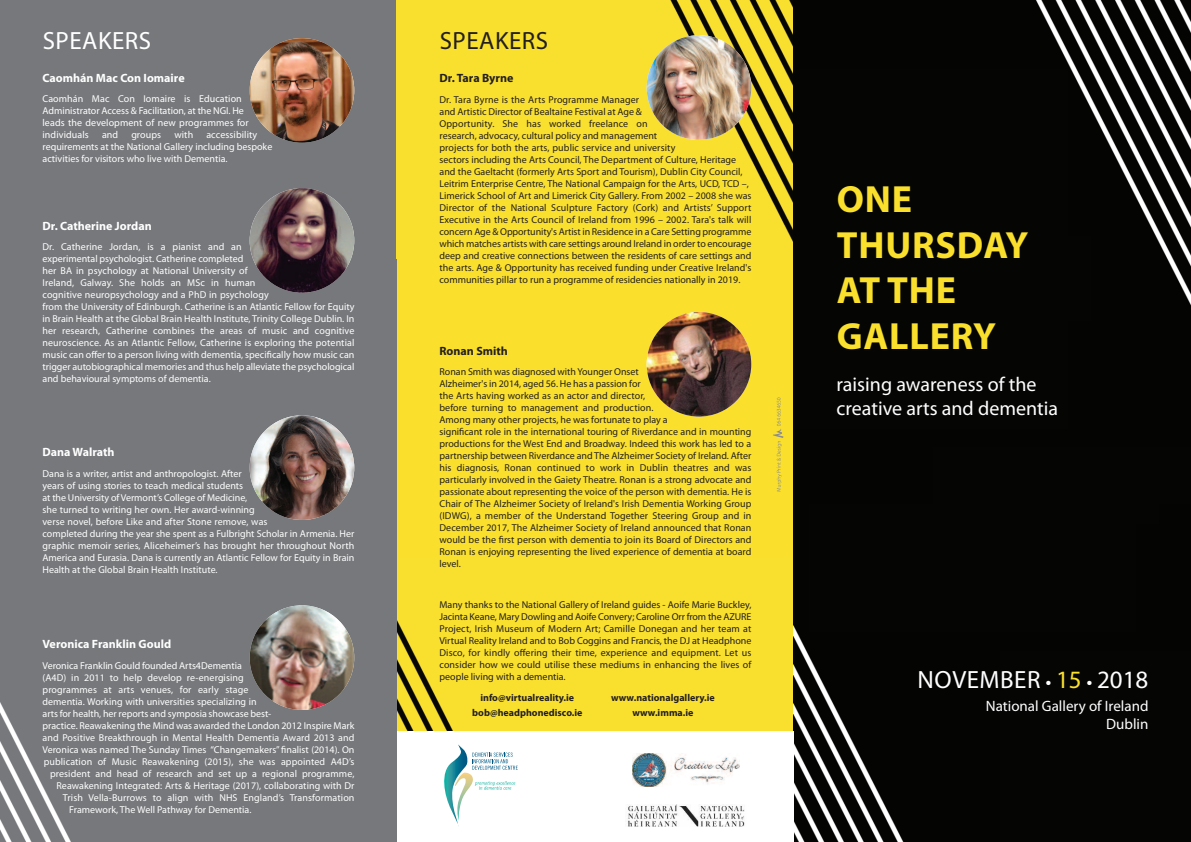
<style>
.page{position:relative;width:1191px;height:842px;background:#fff}
.page>*{position:absolute;margin:0;border:0;box-sizing:border-box;transform-origin:0 0}
.t1{font:700 38px/45.6px "Myriad Pro";letter-spacing:.02em;color:#fae02c}
.t2{font:25px "Myriad Pro";letter-spacing:.02em;color:#fff}
.t3{font:25px "Myriad Pro";color:#fff}
.t4{font:25px "Myriad Pro";letter-spacing:.02em;color:#231f20}
.t5{font:20px/24px "Myriad Pro";color:#fff}
.t6{font:15px/18px "Myriad Pro";color:#fff;text-align:right}
.t7{font:700 12px "Myriad Pro";color:#fff}
.t8{font:700 12px "Myriad Pro";color:#231f20}
.t9{font:10px/12px "Myriad Pro";color:#231f20}
.t10{font:10px/12px "Myriad Pro";color:#fff}
.t11{font:700 10px/15px "Myriad Pro";color:#231f20;text-align:center}
.s1{color:#fae02c}
</style>
<div class="page">
<div style="left:0;top:0;width:397px;height:619px;background:#76787b"></div>
<div style="left:397px;top:187px;width:397px;height:459px;background:#fae02c"></div>
<img style="left:397px;top:558px;width:397px;height:173px">
<div style="left:0;top:605px;width:397px;height:237px;background:#76787b"></div>
<div style="left:397px;top:0;width:397px;height:259px;background:#fae02e"></div>
<div style="left:794px;top:0;width:397px;height:504px;background:#050504"></div>
<img style="left:773px;top:397px;width:11px;height:95px">
<div style="left:794px;top:504px;width:397px;height:338px;background:#050504"></div>
<img style="left:646px;top:35px;width:105px;height:105px;border-radius:50%">
<img style="left:646px;top:312px;width:105px;height:105px;border-radius:50%">
<svg style="left:444px;top:744px;width:74px;height:82px"></svg>
<img style="left:632px;top:753px;width:107px;height:34px">
<img style="left:628px;top:805px;width:117px;height:22px">
<img style="left:250px;top:605px;width:104px;height:105px;border-radius:50%">
<img style="left:250px;top:38px;width:104px;height:105px;border-radius:50%">
<img style="left:250px;top:188px;width:104px;height:105px;border-radius:50%">
<img style="left:250px;top:415px;width:104px;height:105px;border-radius:50%">
<h2 class="t2" style="left:43px;top:31px;width:110px">SPEAKERS</h2>
<p class="t7" style="left:43px;top:73px;width:144px">Caomhán Mac Con Iomaire</p>
<p class="t10" style="left:43px;top:94px;width:208px">Caomhán Mac Con Iomaire is Education Administrator Access &amp; Facilitation, at the NGI. He leads the development of new programmes for individuals</p>
<p class="t10" style="left:43px;top:130px;width:231px;text-indent:164px">accessibility requirements at the National Gallery including bespoke activities for visitors who live with Dementia.</p>
<p class="t10" style="left:102px;top:130px;width:18px">and</p>
<p class="t10" style="left:131px;top:130px;width:31px">groups</p>
<p class="t10" style="left:174px;top:130px;width:20px">with</p>
<p class="t7" style="left:43px;top:221px;width:111px">Dr. Catherine Jordan</p>
<p class="t10" style="left:43px;top:242px;width:313px">Dr. Catherine Jordan, is a pianist and an<br>experimental psychologist. Catherine completed<br>her BA in psychology at National University of<br>Ireland, Galway. She holds an MSc in human<br>cognitive neuropsychology and a PhD in psychology<br>from the University of Edinburgh. Catherine is an Atlantic Fellow for Equity in Brain Health at the Global Brain Health Institute, Trinity College Dublin. In her research, Catherine combines the areas of music and cognitive neuroscience. As an Atlantic Fellow, Catherine is exploring the potential music can offer to a person living with dementia, specifically how music can trigger autobiographical memories and thus help alleviate the psychological and behavioural symptoms of dementia.</p>
<p class="t7" style="left:43px;top:447px;width:73px">Dana Walrath</p>
<p class="t10" style="left:43px;top:468px;width:313px">Dana is a writer, artist and anthropologist. After<br>years of using stories to teach medical students<br>at the University of Vermont’s College of Medicine,<br>she turned to writing her own. Her award-winning<br>verse novel, before Like and after Stone remove, was<br>completed during the year she spent as a Fulbright Scholar in Armenia. Her graphic memoir series, Aliceheimer’s has brought her throughout North America and Eurasia. Dana is currently an Atlantic Fellow for Equity in Brain Health at the Global Brain Health Institute.</p>
<p class="t7" style="left:43px;top:640px;width:130px">Veronica Franklin Gould</p>
<p class="t10" style="left:43px;top:660px;width:201px">Veronica Franklin Gould founded Arts4Dementia</p>
<p class="t10" style="left:43px;top:672px;width:203px">(A4D) in 2011 to help develop re-energising</p>
<p class="t10" style="left:43px;top:684px;width:207px">programmes at arts venues, for early stage</p>
<p class="t10" style="left:43px;top:696px;width:216px">dementia. Working with universities specializing in</p>
<p class="t10" style="left:43px;top:708px;width:230px">arts for health, her reports and symposia showcase best-</p>
<p class="t10" style="left:43px;top:720px;width:313px">practice. Reawakening the Mind was awarded the London 2012 Inspire Mark</p>
<p class="t10" style="left:43px;top:732px;width:313px">and Positive Breakthrough in Mental Health Dementia Award 2013 and</p>
<p class="t10" style="left:43px;top:744px;width:313px">Veronica was named The Sunday Times “Changemakers” finalist (2014). On</p>
<p class="t10" style="left:44px;top:756px;width:312px">publication of Music Reawakening (2015), she was appointed A4D’s</p>
<p class="t10" style="left:50px;top:768px;width:306px">president and head of research and set up a regional programme,</p>
<p class="t10" style="left:56px;top:780px;width:299px">Reawakening Integrated: Arts &amp; Heritage (2017), collaborating with Dr</p>
<p class="t10" style="left:63px;top:792px;width:293px">Trish Vella-Burrows to align with NHS England’s Transformation</p>
<p class="t10" style="left:69px;top:804px;width:184px">Framework, The Well Pathway for Dementia.</p>
<h2 class="t4" style="left:440px;top:31px;width:110px">SPEAKERS</h2>
<p class="t8" style="left:439px;top:73px;width:75px">Dr. Tara Byrne</p>
<p class="t9" style="left:439px;top:94px;width:313px">Dr. Tara Byrne is the Arts Programme Manager<br>and Artistic Director of Bealtaine Festival at Age &amp;<br>Opportunity. She has worked freelance on<br>research, advocacy, cultural policy and management<br>projects for both the arts, public service and university<br>sectors including the Arts Council, The Department of Culture, Heritage and the Gaeltacht (formerly Arts Sport and Tourism), Dublin City Council, Leitrim Enterprise Centre, The National Campaign for the Arts, UCD, TCD –, Limerick School of Art and Limerick City Gallery. From 2002 – 2008 she was Director of the National Sculpture Factory (Cork) and Artists’ Support Executive in the Arts Council of Ireland from 1996 – 2002. Tara's talk will concern Age &amp; Opportunity's Artist in Residence in a Care Setting programme which matches artists with care settings around Ireland in order to encourage deep and creative connections between the residents of care settings and the arts. Age &amp; Opportunity has received funding under Creative Ireland's communities pillar to run a programme of residencies nationally in 2019.</p>
<h1 class="t1" style="left:837px;top:180px;width:193px">ONE<br>THURSDAY<br>AT THE<br>GALLERY</h1>
<p class="t8" style="left:439px;top:346px;width:70px">Ronan Smith</p>
<p class="t9" style="left:439px;top:367px;width:313px">Ronan Smith was diagnosed withYounger Onset<br>Alzheimer's in 2014, aged 56. He has a passion for<br>the Arts having worked as an actor and director,<br>before turning to management and production.<br>Among many other projects, he was fortunate to play a<br>significant role in the international touring of Riverdance and in mounting productions for the West End and Broadway. Indeed this work has led to a partnership between Riverdance andThe Alzheimer Society of Ireland. After his diagnosis, Ronan continued to work in Dublin theatres and was particularly involved in the Gaiety Theatre. Ronan is a strong advocate and passionate about representing the voice of the person with dementia. He is Chair of The Alzheimer Society of Ireland's Irish Dementia Working Group (IDWG), a member of the Understand Together Steering Group and in December 2017, The Alzheimer Society of Ireland announced that Ronan would be the first person with dementia to join its Board of Directors and Ronan is enjoying representing the lived experience of dementia at board level.</p>
<h3 class="t5" style="left:836px;top:373px;width:223px">raising awareness of the creative arts and dementia</h3>
<p class="t9" style="left:439px;top:600px;width:313px;text-align:justify">Many thanks to the National Gallery of Ireland guides - Aoife Marie Buckley, Jacinta Keane, Mary Dowling and Aoife Convery; Caroline Orr from the AZURE Project, Irish Museum of Modern Art; Camille Donegan and her team at Virtual Reality Ireland and to Bob Coggins and Francis, the DJ at Headphone Disco, for kindly offering their time, experience and equipment. Let us consider how we could utilise these mediums in enhancing the lives of people living with a dementia.</p>
<p class="t11" style="left:472px;top:691px;width:112px">info@virtualreality.ie bob@headphonedisco.ie</p>
<p class="t11" style="left:611px;top:691px;width:105px">www.nationalgallery.ie www.imma.ie</p>
<h2 class="t3" style="left:863px;top:655px;width:143px">CONFERENCE</h2>
<h2 class="t2" style="left:917px;top:670px;width:232px">NOVEMBER ● <span class="s1">15</span> ● 2018</h2>
<h3 class="t6" style="left:985px;top:698px;width:164px">National Gallery of Ireland<br>Dublin</h3>
</div>
